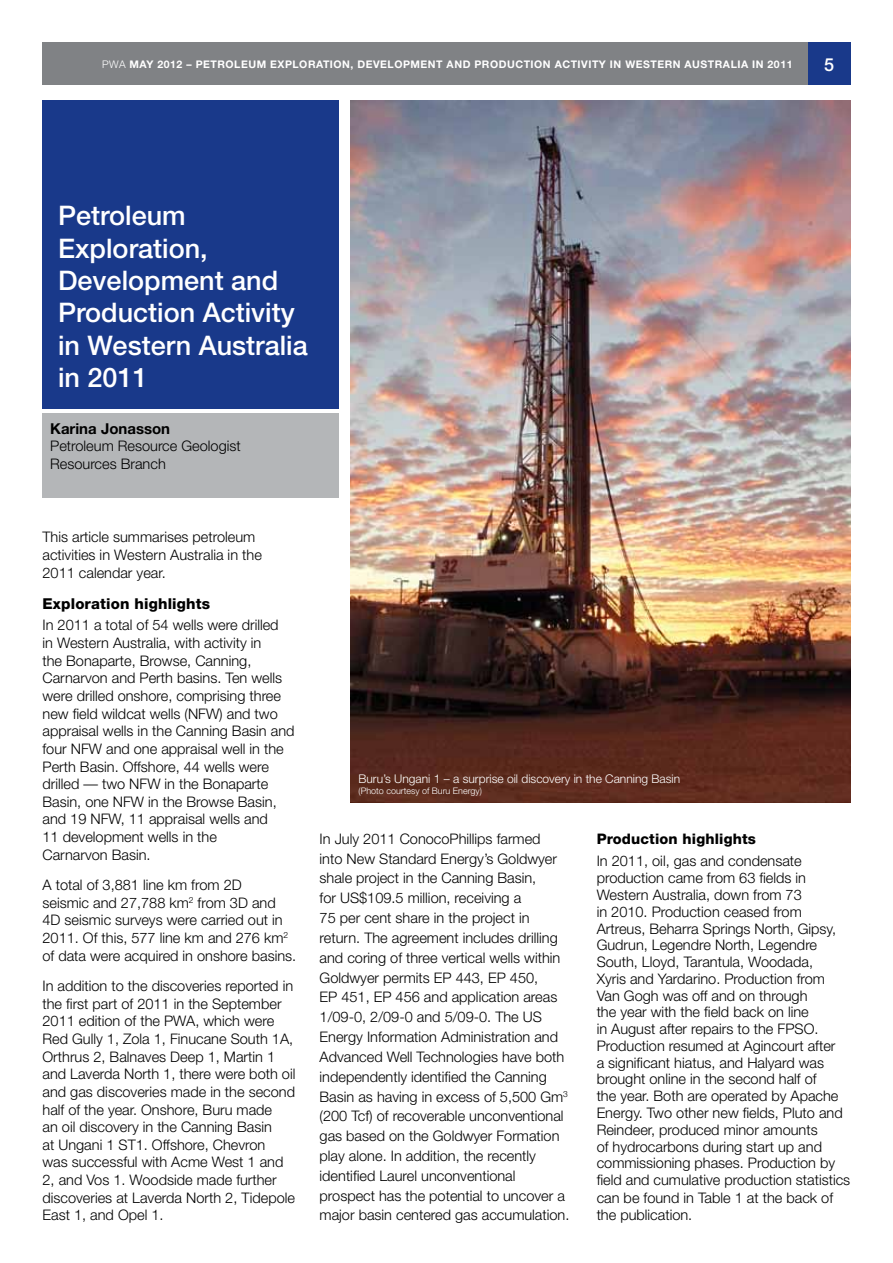
<style>
.page{position:relative;width:893px;height:1263px;background:#fff}
.page>*{position:absolute;margin:0;border:0;box-sizing:border-box;transform-origin:0 0}
.t1{font:500 27px/32.4px "Helvetica Neue";color:#fff}
.t2{font:500 18px "Helvetica Neue";color:#fff}
.t3{font:800 15px "Helvetica Neue";letter-spacing:.01em;color:#000}
.t4{font:700 15px "Helvetica Neue";color:#000}
.t5{font:300 14.55px/17.7px "Helvetica Neue";color:#000}
.t6{font:800 14.55px "Helvetica Neue";letter-spacing:.01em;color:#000}
.t7{font:300 12px "Helvetica Neue";color:#fff}
.t8{font:700 10.5px "Helvetica Neue";letter-spacing:.05em;color:#fff}
.t9{font:300 9px "Helvetica Neue";color:#fff}
.s1{font-weight:300}
</style>
<div class="page">
<div style="left:43px;top:43px;width:807px;height:42px;background:#808285"></div>
<div style="left:808px;top:43px;width:42px;height:42px;background:#19398a"></div>
<img style="left:350px;top:101px;width:500px;height:701px">
<div style="left:43px;top:413px;width:296px;height:84px;background:#b4b6b8"></div>
<div style="left:43px;top:101px;width:296px;height:308px;background:#19398a"></div>
<p class="t8" style="left:102px;top:58px;width:692px"><span class="s1">PWA</span> MAY 2012 – PETROLEUM EXPLORATION, DEVELOPMENT AND PRODUCTION ACTIVITY IN WESTERN AUSTRALIA IN 2011</p>
<p class="t2" style="left:824px;top:54px;width:12px">5</p>
<h1 class="t1" style="left:58px;top:199px;width:251px">Petroleum<br>Exploration,<br>Development and<br>Production Activity in Western Australia in 2011</h1>
<p class="t4" style="left:50px;top:419px;width:121px">Karina Jonasson</p>
<p class="t5" style="left:50px;top:437px;width:192px">Petroleum Resource Geologist<br>Resources Branch</p>
<p class="t5" style="left:43px;top:528px;width:221px">This article summarises petroleum activities in Western Australia in the<br>2011 calendar year.</p>
<p class="t3" style="left:43px;top:594px;width:169px">Exploration highlights</p>
<p class="t5" style="left:43px;top:616px;width:253px">In 2011 a total of 54 wells were drilled<br>in Western Australia, with activity in<br>the Bonaparte, Browse, Canning, Carnarvon and Perth basins. Ten wells were drilled onshore, comprising three new field wildcat wells (NFW) and two appraisal wells in the Canning Basin and four NFW and one appraisal well in the Perth Basin. Offshore, 44 wells were drilled — two NFW in the Bonaparte Basin, one NFW in the Browse Basin, and 19 NFW, 11 appraisal wells and<br>11 development wells in the<br>Carnarvon Basin.</p>
<p class="t5" style="left:43px;top:876px;width:255px">A total of 3,881 line km from 2D<br>seismic and 27,788 km<sup>2</sup> from 3D and 4D seismic surveys were carried out in 2011. Of this, 577 line km and 276 km<sup>2 </sup>of data were acquired in onshore basins.</p>
<p class="t5" style="left:43px;top:977px;width:254px">In addition to the discoveries reported in the first part of 2011 in the September 2011 edition of the PWA, which were Red Gully 1, Zola 1, Finucane South 1A, Orthrus 2, Balnaves Deep 1, Martin 1 and Laverda North 1, there were both oil and gas discoveries made in the second half of the year. Onshore, Buru made<br>an oil discovery in the Canning Basin<br>at Ungani 1 ST1. Offshore, Chevron<br>was successful with Acme West 1 and 2, and Vos 1. Woodside made further discoveries at Laverda North 2, Tidepole East 1, and Opel 1.</p>
<p class="t7" style="left:358px;top:771px;width:323px">Buru’s Ungani 1 – a surprise oil discovery in the Canning Basin</p>
<p class="t9" style="left:358px;top:785px;width:125px">(Photo courtesy of Buru Energy)</p>
<p class="t5" style="left:320px;top:828px;width:251px;line-height:19.8px">In July 2011 ConocoPhillips farmed<br>into New Standard Energy’s Goldwyer shale project in the Canning Basin,<br>for US$109.5 million, receiving a<br>75 per cent share in the project in return. The agreement includes drilling and coring of three vertical wells within Goldwyer permits EP 443, EP 450,<br>EP 451, EP 456 and application areas 1/09-0, 2/09-0 and 5/09-0. The US Energy Information Administration and Advanced Well Technologies have both independently identified the Canning Basin as having in excess of 5,500 Gm<sup>3 </sup>(200 Tcf) of recoverable unconventional gas based on the Goldwyer Formation play alone. In addition, the recently identified Laurel unconventional prospect has the potential to uncover a major basin centered gas accumulation.</p>
<p class="t6" style="left:597px;top:830px;width:161px">Production highlights</p>
<p class="t5" style="left:597px;top:851px;width:255px;line-height:17px">In 2011, oil, gas and condensate production came from 63 fields in Western Australia, down from 73<br>in 2010. Production ceased from Artreus, Beharra Springs North, Gipsy, Gudrun, Legendre North, Legendre South, Lloyd, Tarantula, Woodada,<br>Xyris and Yardarino. Production from Van Gogh was off and on through<br>the year with the field back on line<br>in August after repairs to the FPSO.<br>Production resumed at Agincourt after<br>a significant hiatus, and Halyard was brought online in the second half of<br>the year. Both are operated by Apache Energy. Two other new fields, Pluto and Reindeer, produced minor amounts<br>of hydrocarbons during start up and commissioning phases. Production by field and cumulative production statistics can be found in Table 1 at the back of the publication.</p>
</div>
